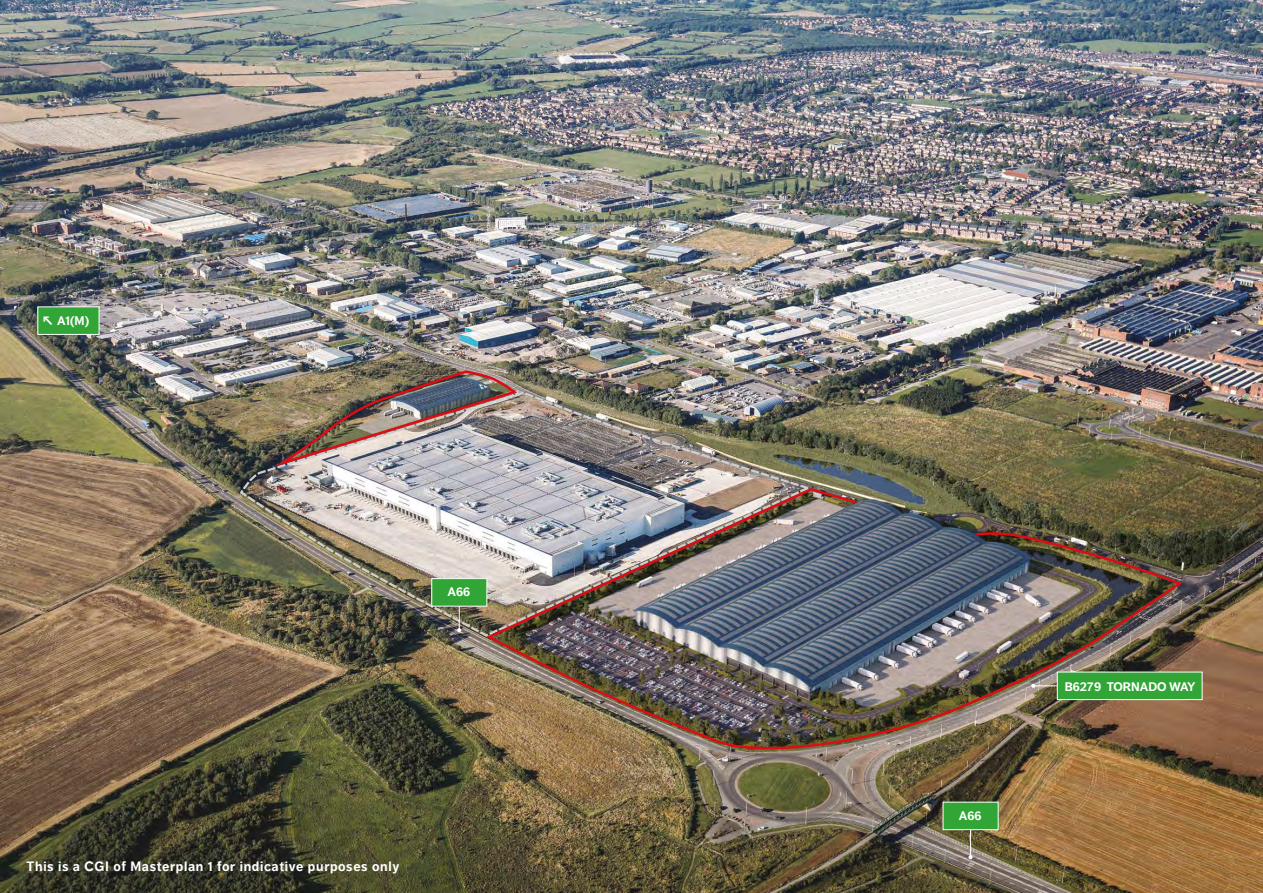
<style>
.page{position:relative;width:1263px;height:893px;background:#fff}
.page>*{position:absolute;margin:0;border:0;box-sizing:border-box;transform-origin:0 0}
.t1{font:700 13.5px "Dagny Pro";letter-spacing:.05em;color:#fff}
.t2{font:700 12.75px "Dagny Pro";color:#fff}
.t3{font:700 12.3px "Dagny Pro";color:#fff}
.s1{font-family:"Lato";font-weight:900}
.s2{font-size:12.9px}
.s3{font-size:12.3px}
</style>
<div class="page">
<img style="left:0;top:0;width:1263px;height:893px">
<img style="left:239px;top:390px;width:572px;height:245px">
<svg style="left:353px;top:302px;width:23px;height:13px"></svg>
<div style="left:432px;top:579px;width:55px;height:27px;background:#31a636"></div>
<div style="left:431px;top:578px;width:56px;height:29px;border:1px solid #fff"></div>
<div style="left:38px;top:307px;width:61px;height:27px;background:#31a636"></div>
<div style="left:37px;top:306px;width:63px;height:29px;border:1px solid #fff"></div>
<svg style="left:457px;top:606px;width:4px;height:26px"></svg>
<div style="left:943px;top:802px;width:55px;height:28px;background:#31a636"></div>
<div style="left:942px;top:802px;width:57px;height:28px;border:1px solid #fff"></div>
<svg style="left:968px;top:830px;width:5px;height:29px"></svg>
<div style="left:1057px;top:672px;width:145px;height:28px;background:#31a636"></div>
<div style="left:1057px;top:672px;width:145px;height:28px;border:1px solid #fff"></div>
<img style="left:486px;top:488px;width:696px;height:263px">
<img style="left:280px;top:369px;width:237px;height:94px">
<svg style="left:1228px;top:519px;width:21px;height:21px"></svg>
<p class="t3" style="left:43px;top:313px;width:47px"><span class="s1">↖</span> A<span class="s2">1</span>(M)</p>
<p class="t2" style="left:447px;top:584px;width:24px"><span class="s3">A</span>66</p>
<p class="t1" style="left:27px;top:858px;width:374px">This is a CGI of Masterplan 1 for indicative purposes only</p>
<p class="t2" style="left:959px;top:808px;width:24px"><span class="s3">A</span>66</p>
<p class="t3" style="left:1065px;top:679px;width:132px">B<span class="s2">6279</span> TORNADO WAY</p>
</div>
